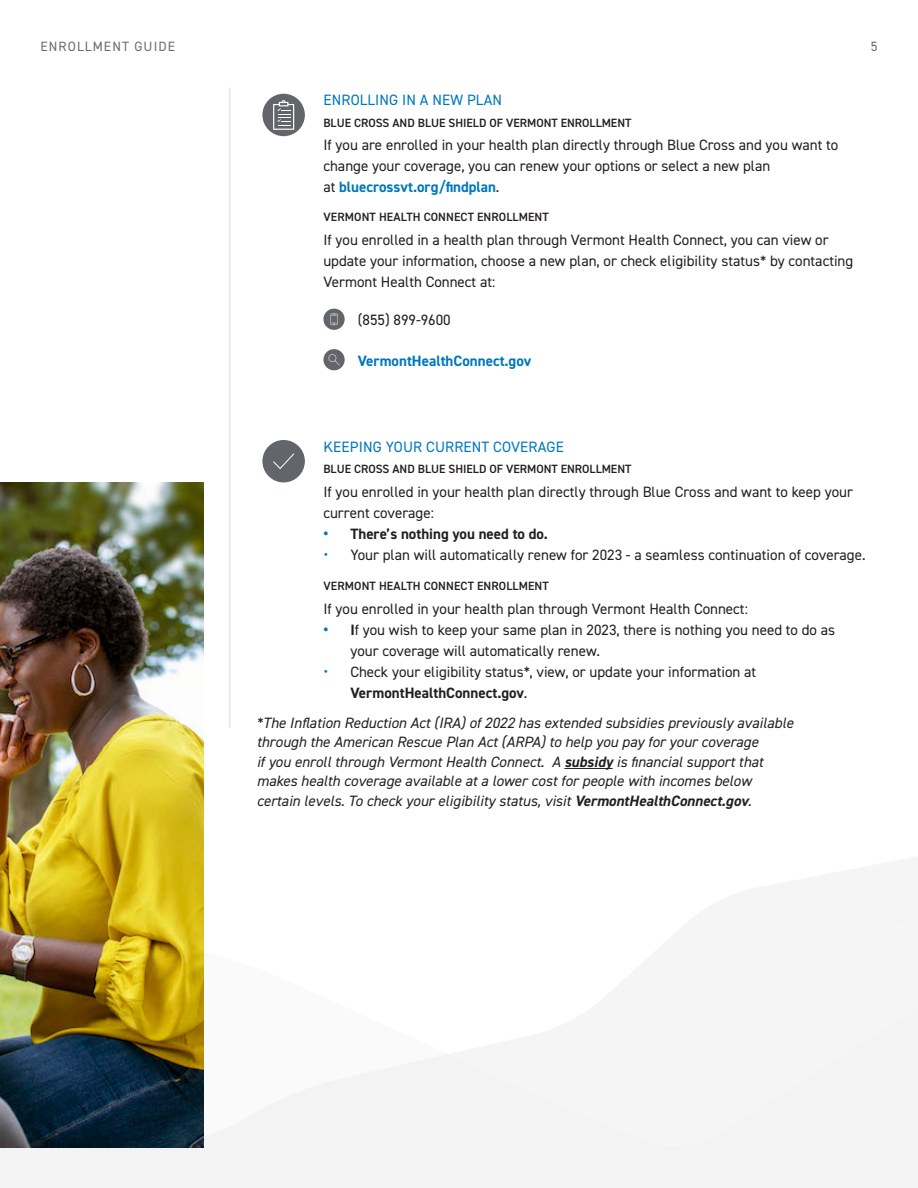
<style>
.page{position:relative;width:918px;height:1188px;background:#fff}
.page>*{position:absolute;margin:0;border:0;box-sizing:border-box;transform-origin:0 0}
.body_copy_black{font:15px/21px "DIN2014";color:#231f20}
.bullets{font:italic 15px/19.5px "DIN2014";color:#231f20}
.ALL_CAPS_subhead{font:15px "DIN2014";letter-spacing:.01em;color:#0077bd}
.t1{font:700 15px "DIN2014";color:#231f20}
.body_copy_black-2{font:700 15px "DIN2014";color:#0077bd}
.t2{font:13.5px "DIN2014";letter-spacing:.08em;color:#6c6d70}
.body_copy_black-3{font:600 12px "DIN2014";color:#231f20}
.s1{font-weight:700;color:#0077bd}
.s2{font-size:16.5px;color:#0077bd}
.s3{font-weight:700;font-size:16.5px;color:#0077bd}
.s4{font-weight:700}
</style>
<div class="page">
<svg style="left:0;top:944px;width:918px;height:244px;fill:#f5f5f6"></svg>
<img style="left:0;top:483px;width:203px;height:665px">
<hr style="left:230px;top:88px;width:1px;height:640px;background:#231f20">
<div style="left:262px;top:94px;width:43px;height:42px;background:#63656a;border-radius:50%"></div>
<svg style="left:273px;top:100px;width:21px;height:30px"></svg>
<div style="left:323px;top:309px;width:22px;height:21px;background:#62656a;border-radius:50%"></div>
<svg style="left:331px;top:313px;width:7px;height:12px"></svg>
<div style="left:323px;top:349px;width:22px;height:21px;background:#63656a;border-radius:50%"></div>
<svg style="left:329px;top:354px;width:11px;height:11px"></svg>
<div style="left:262px;top:440px;width:43px;height:42px;background:#62656a;border-radius:50%"></div>
<svg style="left:273px;top:453px;width:21px;height:16px"></svg>
<hr style="left:564px;top:768px;width:49px;height:1px;background:#231f20">
<p class="t2" style="left:41px;top:38px;width:136px">ENROLLMENT GUIDE</p>
<p class="t2" style="left:871px;top:38px;width:8px">5</p>
<p class="ALL_CAPS_subhead" style="left:324px;top:91px;width:180px">ENROLLING IN A NEW PLAN</p>
<p class="body_copy_black-3" style="left:323px;top:115px;width:310px">BLUE CROSS AND BLUE SHIELD OF VERMONT ENROLLMENT</p>
<p class="body_copy_black" style="left:323px;top:135px;width:516px">If you are enrolled in your health plan directly through Blue Cross and you want to change your coverage, you can renew your options or select a new plan<br>at <span class="s1">bluecrossvt.org/findplan</span>.</p>
<p class="body_copy_black-3" style="left:323px;top:209px;width:227px">VERMONT HEALTH CONNECT ENROLLMENT</p>
<p class="body_copy_black" style="left:323px;top:229px;width:531px">If you enrolled in a health plan through Vermont Health Connect, you can view or update your information, choose a new plan, or check eligibility status* by contacting<br>Vermont Health Connect at:</p>
<p class="body_copy_black" style="left:358px;top:309px;width:95px">(855) 899-9600</p>
<p class="body_copy_black-2" style="left:358px;top:350px;width:175px">VermontHealthConnect.gov</p>
<p class="ALL_CAPS_subhead" style="left:324px;top:437px;width:242px">KEEPING YOUR CURRENT COVERAGE</p>
<p class="body_copy_black-3" style="left:323px;top:461px;width:310px">BLUE CROSS AND BLUE SHIELD OF VERMONT ENROLLMENT</p>
<p class="body_copy_black" style="left:323px;top:482px;width:531px">If you enrolled in your health plan directly through Blue Cross and want to keep your current coverage:</p>
<p class="t1" style="left:323px;top:524px;width:226px"><span class="s2">•</span> There’s nothing you need to do.</p>
<p class="body_copy_black" style="left:323px;top:545px;width:544px"><span class="s2">•</span> Your plan will automatically renew for 2023 - a seamless continuation of coverage.</p>
<p class="body_copy_black-3" style="left:323px;top:578px;width:227px">VERMONT HEALTH CONNECT ENROLLMENT</p>
<p class="body_copy_black" style="left:323px;top:598px;width:426px">If you enrolled in your health plan through Vermont Health Connect:</p>
<p class="body_copy_black" style="left:350px;top:619px;width:486px;text-indent:-27px"><span class="s3">•</span> <span class="s4">I</span>f you wish to keep your same plan in 2023, there is nothing you need to do as your coverage will automatically renew.</p>
<p class="body_copy_black" style="left:350px;top:661px;width:407px;text-indent:-27px"><span class="s2">•</span> Check your eligibility status*, view, or update your information at<br><span class="s4">VermontHealthConnect.gov</span>.</p>
<p class="bullets" style="left:257px;top:713px;width:538px">*The Inflation Reduction Act (IRA) of 2022 has extended subsidies previously available through the American Rescue Plan Act (ARPA) to help you pay for your coverage<br>if you enroll through Vermont Health Connect. A <span class="s4">subsidy</span> is financial support that makes health coverage available at a lower cost for people with incomes below certain levels. To check your eligibility status, visit <span class="s4">VermontHealthConnect.gov</span>.</p>
</div>
